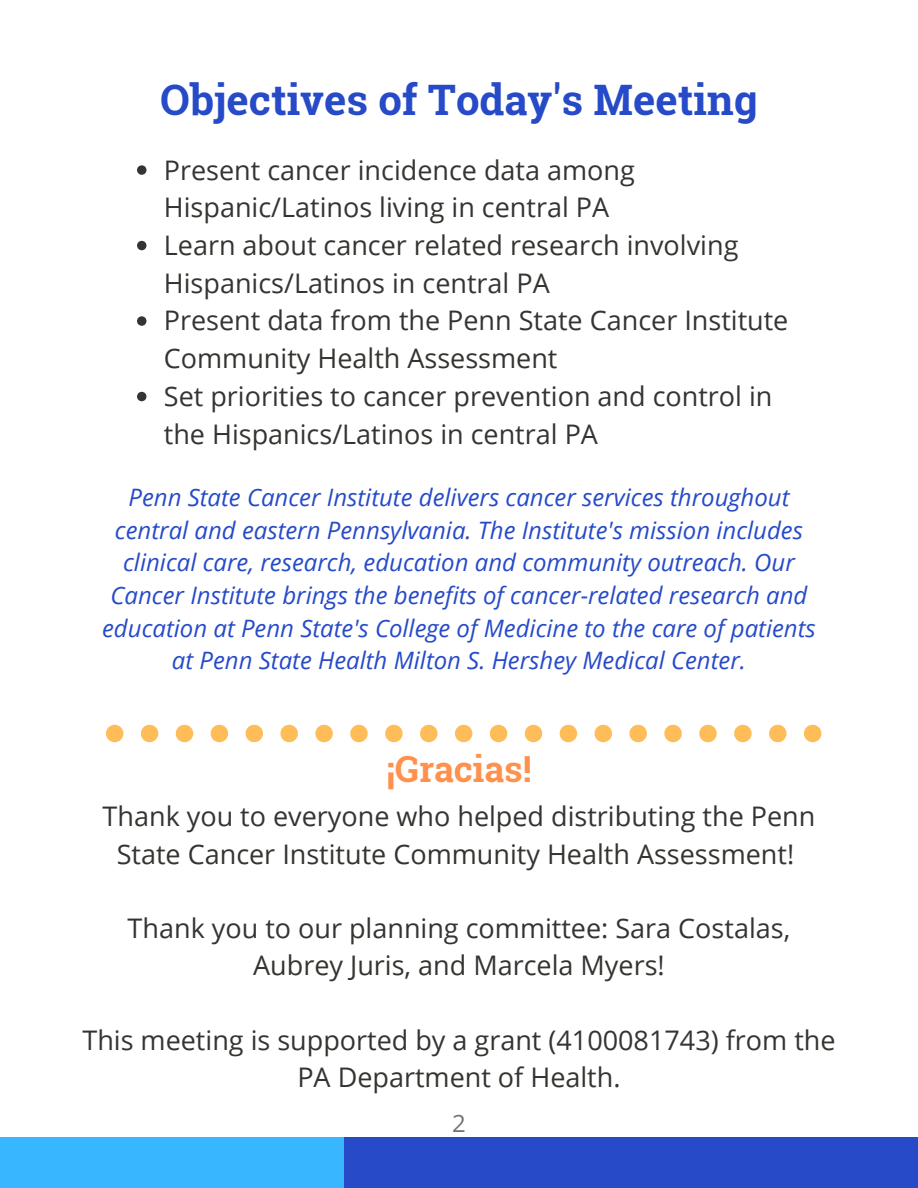
<style>
.page{position:relative;width:918px;height:1188px;background:#fff}
.page>*{position:absolute;margin:0;border:0;box-sizing:border-box;transform-origin:0 0}
.t1{font:700 42px "Roboto Slab";color:#264ac8}
.t2{font:700 36px "Roboto Slab";color:#ff914d}
.t3{font:27px/37.8px "Open Sans";color:#343431;text-align:center}
.t4{font:italic 24px/32.7px "Open Sans";color:#264ac8;text-align:center}
.t5{font:24px "Open Sans";color:#737373}
</style>
<div class="page">
<svg style="left:137px;top:165px;width:9px;height:10px"></svg>
<svg style="left:137px;top:241px;width:9px;height:9px"></svg>
<svg style="left:137px;top:316px;width:9px;height:10px"></svg>
<svg style="left:137px;top:392px;width:9px;height:9px"></svg>
<div style="left:0;top:1137px;width:492px;height:51px;background:#38b6ff"></div>
<div style="left:344px;top:1137px;width:574px;height:51px;background:#264ac8"></div>
<svg style="left:106px;top:725px;width:17px;height:17px"></svg>
<svg style="left:141px;top:725px;width:17px;height:17px"></svg>
<svg style="left:176px;top:725px;width:17px;height:17px"></svg>
<svg style="left:211px;top:725px;width:17px;height:17px"></svg>
<svg style="left:246px;top:725px;width:17px;height:17px"></svg>
<svg style="left:280px;top:725px;width:18px;height:17px"></svg>
<svg style="left:315px;top:725px;width:18px;height:17px"></svg>
<svg style="left:350px;top:725px;width:18px;height:17px"></svg>
<svg style="left:385px;top:725px;width:18px;height:17px"></svg>
<svg style="left:420px;top:725px;width:18px;height:17px"></svg>
<svg style="left:455px;top:725px;width:17px;height:17px"></svg>
<svg style="left:490px;top:725px;width:17px;height:17px"></svg>
<svg style="left:525px;top:725px;width:17px;height:17px"></svg>
<svg style="left:560px;top:725px;width:17px;height:17px"></svg>
<svg style="left:595px;top:725px;width:17px;height:17px"></svg>
<svg style="left:629px;top:725px;width:18px;height:17px"></svg>
<svg style="left:664px;top:725px;width:18px;height:17px"></svg>
<svg style="left:699px;top:725px;width:18px;height:17px"></svg>
<svg style="left:734px;top:725px;width:18px;height:17px"></svg>
<svg style="left:769px;top:725px;width:17px;height:17px"></svg>
<svg style="left:804px;top:725px;width:17px;height:17px"></svg>
<h1 class="t1" style="left:160px;top:71px;width:599px">Objectives of Today's Meeting</h1>
<p class="t3" style="left:164px;top:150px;width:626px;text-align:left">Present cancer incidence data among Hispanic/Latinos living in central PA<br>Learn about cancer related research involving Hispanics/Latinos in central PA<br>Present data from the Penn State Cancer Institute Community Health Assessment<br>Set priorities to cancer prevention and control in the Hispanics/Latinos in central PA</p>
<p class="t4" style="left:102px;top:481px;width:715px">Penn State Cancer Institute delivers cancer services throughout central and eastern Pennsylvania. The Institute's mission includes clinical care, research, education and community outreach. Our Cancer Institute brings the benefits of cancer-related research and education at Penn State's College of Medicine to the care of patients at Penn State Health Milton S. Hershey Medical Center.</p>
<h2 class="t2" style="left:386px;top:744px;width:147px">¡Gracias!</h2>
<p class="t3" style="left:103px;top:797px;width:714px;line-height:37.3px">Thank you to everyone who helped distributing the Penn<br>State Cancer Institute Community Health Assessment!</p>
<p class="t3" style="left:128px;top:909px;width:664px;line-height:37.3px">Thank you to our planning committee: Sara Costalas,<br>Aubrey Juris, and Marcela Myers!</p>
<p class="t3" style="left:82px;top:1021px;width:755px;line-height:37.3px">This meeting is supported by a grant (4100081743) from the<br>PA Department of Health.</p>
<p class="t5" style="left:452px;top:1106px;width:15px">2</p>
</div>
